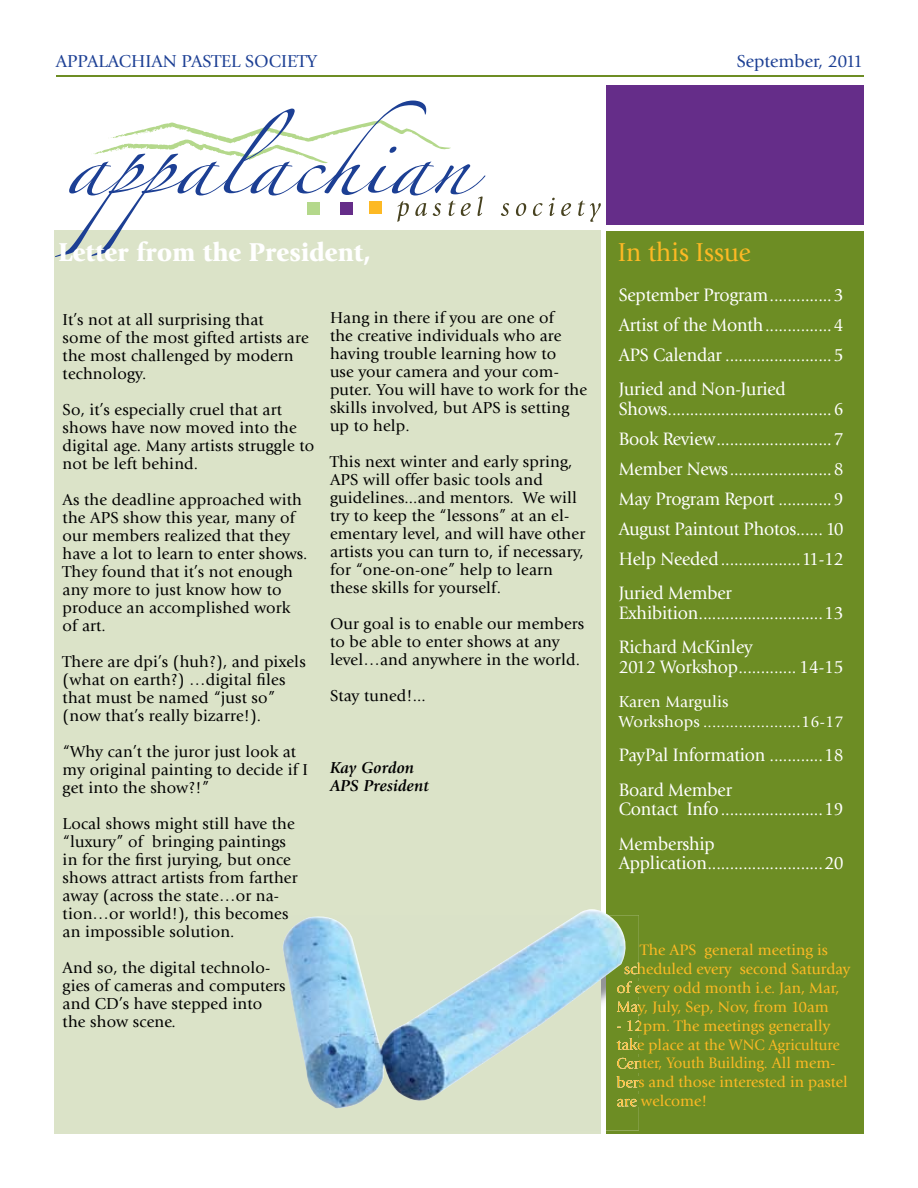
<style>
.page{position:relative;width:918px;height:1188px;background:#fff}
.page>*{position:absolute;margin:0;border:0;box-sizing:border-box;transform-origin:0 0}
.t1{font:50.25px "Zapfino";color:#1c3f94;scale:1.19 1}
.t2{font:900 27px "Giovanni";color:#fff;scale:.95 1}
.t3{font:27px "Giovanni";color:#fdb924;scale:.95 1}
.t4{font:18.75px/30px "Giovanni";letter-spacing:-.01em;color:#fff;scale:.95 1}
.t5{font:18px "Giovanni";color:#1c3f94}
.t6{font:16.5px/18px "Giovanni";letter-spacing:.01em;color:#000}
.t7{font:16.5px/19.5px "Giovanni";letter-spacing:.01em;color:#fff}
.t8{font:italic 700 16.5px/18px "Giovanni";letter-spacing:.01em;color:#000}
.t9{font:15.75px/18.9px "Giovanni";color:#fdb924}
</style>
<div class="page">
<div style="left:54px;top:231px;width:547px;height:903px;background:#dbe3c8"></div>
<div style="left:606px;top:232px;width:258px;height:902px;background:#6d8d24"></div>
<hr style="left:56px;top:76px;width:808px;height:1px;background:#6d8d24">
<img style="left:606px;top:915px;width:33px;height:216px">
<img style="left:633px;top:963px;width:6px;height:15px">
<img style="left:633px;top:981px;width:6px;height:16px">
<img style="left:633px;top:1000px;width:6px;height:15px">
<img style="left:633px;top:1019px;width:6px;height:15px">
<img style="left:633px;top:1038px;width:6px;height:15px">
<img style="left:633px;top:1057px;width:6px;height:15px">
<img style="left:633px;top:1076px;width:6px;height:15px">
<img style="left:633px;top:1095px;width:6px;height:12px">
<img style="left:283px;top:909px;width:350px;height:200px">
<div style="left:606px;top:85px;width:258px;height:140px;background:#652d89"></div>
<svg style="left:397px;top:201px;width:12px;height:21px"></svg>
<svg style="left:415px;top:203px;width:12px;height:13px"></svg>
<svg style="left:433px;top:203px;width:8px;height:13px"></svg>
<svg style="left:448px;top:201px;width:23px;height:15px"></svg>
<svg style="left:478px;top:196px;width:5px;height:20px"></svg>
<svg style="left:501px;top:203px;width:8px;height:13px"></svg>
<svg style="left:516px;top:203px;width:10px;height:13px"></svg>
<svg style="left:533px;top:203px;width:10px;height:13px"></svg>
<svg style="left:549px;top:198px;width:6px;height:18px"></svg>
<svg style="left:561px;top:203px;width:10px;height:13px"></svg>
<svg style="left:578px;top:201px;width:23px;height:21px"></svg>
<div style="left:340px;top:202px;width:12px;height:13px;background:#652d89"></div>
<div style="left:307px;top:202px;width:13px;height:13px;background:#b4d88b"></div>
<div style="left:369px;top:202px;width:13px;height:12px;background:#fdb924"></div>
<svg style="left:93px;top:120px;width:358px;height:43px"></svg>
<p class="t5" style="left:56px;top:51px;width:263px">APPALACHIAN PASTEL SOCIETY</p>
<p class="t5" style="left:737px;top:51px;width:128px">September, 2011</p>
<h1 class="t1" style="left:65px;top:146px;width:341px">appalachian</h1>
<h2 class="t2" style="left:58px;top:236px;width:330px">Letter from the President,</h2>
<h2 class="t3" style="left:618px;top:237px;width:141px">In this Issue</h2>
<p class="t6" style="left:63px;top:311px;width:248px">It’s not at all surprising that<br>some of the most gifted artists are the most challenged by modern technology.</p>
<p class="t6" style="left:63px;top:401px;width:253px">So, it’s especially cruel that art shows have now moved into the digital age. Many artists struggle to not be left behind.</p>
<p class="t6" style="left:63px;top:491px;width:246px">As the deadline approached with the APS show this year, many of our members realized that they have a lot to learn to enter shows.<br>They found that it’s not enough any more to just know how to produce an accomplished work of art.</p>
<p class="t6" style="left:63px;top:653px;width:245px">There are dpi’s (huh?), and pixels (what on earth?) …digital files that must be named “just so” (now that’s really bizarre!).</p>
<p class="t6" style="left:63px;top:743px;width:247px">“Why can’t the juror just look at my original painting to decide if I get into the show?!”</p>
<p class="t6" style="left:63px;top:815px;width:236px">Local shows might still have the “luxury” of bringing paintings in for the first jurying, but once shows attract artists from farther away (across the state…or na&shy;tion…or world!), this becomes an impossible solution.</p>
<p class="t6" style="left:63px;top:959px;width:225px">And so, the digital technolo&shy;gies of cameras and computers and CD’s have stepped into the show scene.</p>
<p class="t6" style="left:330px;top:309px;width:258px">Hang in there if you are one of<br>the creative individuals who are having trouble learning how to<br>use your camera and your com&shy;puter. You will have to work for the skills involved, but APS is setting up to help.</p>
<p class="t6" style="left:330px;top:453px;width:257px">This next winter and early spring,<br>APS will offer basic tools and guidelines...and mentors. We will try to keep the “lessons” at an el&shy;ementary level, and will have other artists you can turn to, if necessary, for “one-on-one” help to learn these skills for yourself.</p>
<p class="t6" style="left:330px;top:615px;width:256px">Our goal is to enable our members to be able to enter shows at any level…and anywhere in the world.</p>
<p class="t6" style="left:330px;top:687px;width:97px">Stay tuned!...</p>
<p class="t8" style="left:330px;top:759px;width:100px">Kay Gordon<br>APS President</p>
<p class="t4" style="left:619px;top:280px;width:238px;text-align:justify">September Program ..............3<br>Artist of the Month ...............4<br>APS Calendar ........................5</p>
<p class="t4" style="left:619px;top:380px;width:238px;line-height:19.5px">Juried and Non-Juried<br>Shows .....................................6</p>
<p class="t4" style="left:619px;top:424px;width:238px;text-align:justify">Book Review ..........................7<br>Member News .......................8<br>May Program Report ............9<br>August Paintout Photos...... 10<br>Help Needed ..................11-12</p>
<p class="t4" style="left:619px;top:584px;width:238px;line-height:19.5px">Juried Member<br>Exhibition ............................13</p>
<p class="t4" style="left:619px;top:638px;width:238px;line-height:19.5px">Richard McKinley<br>2012 Workshop ............. 14-15</p>
<p class="t7" style="left:619px;top:692px;width:226px">Karen Margulis<br>Workshops ......................16-17</p>
<p class="t4" style="left:619px;top:738px;width:238px;line-height:34.5px">PayPal Information ............18<br>Board Member</p>
<p class="t4" style="left:619px;top:792px;width:238px;line-height:34.5px">Contact Info .......................19<br>Membership</p>
<p class="t4" style="left:619px;top:848px;width:238px">Application ..........................20</p>
<p class="t9" style="left:640px;top:941px;width:189px">The APS general meeting is</p>
<p class="t9" style="left:624px;top:960px;width:228px">scheduled every second Saturday</p>
<p class="t9" style="left:616px;top:978px;width:225px">of every odd month i.e. Jan, Mar,</p>
<p class="t9" style="left:616px;top:997px;width:214px">May, July, Sep, Nov, from 10am</p>
<p class="t9" style="left:616px;top:1016px;width:233px">- 12pm. The meetings generally take place at the WNC Agriculture<br>Center, Youth Building. All mem&shy;bers and those interested in pastel are welcome!</p>
</div>
